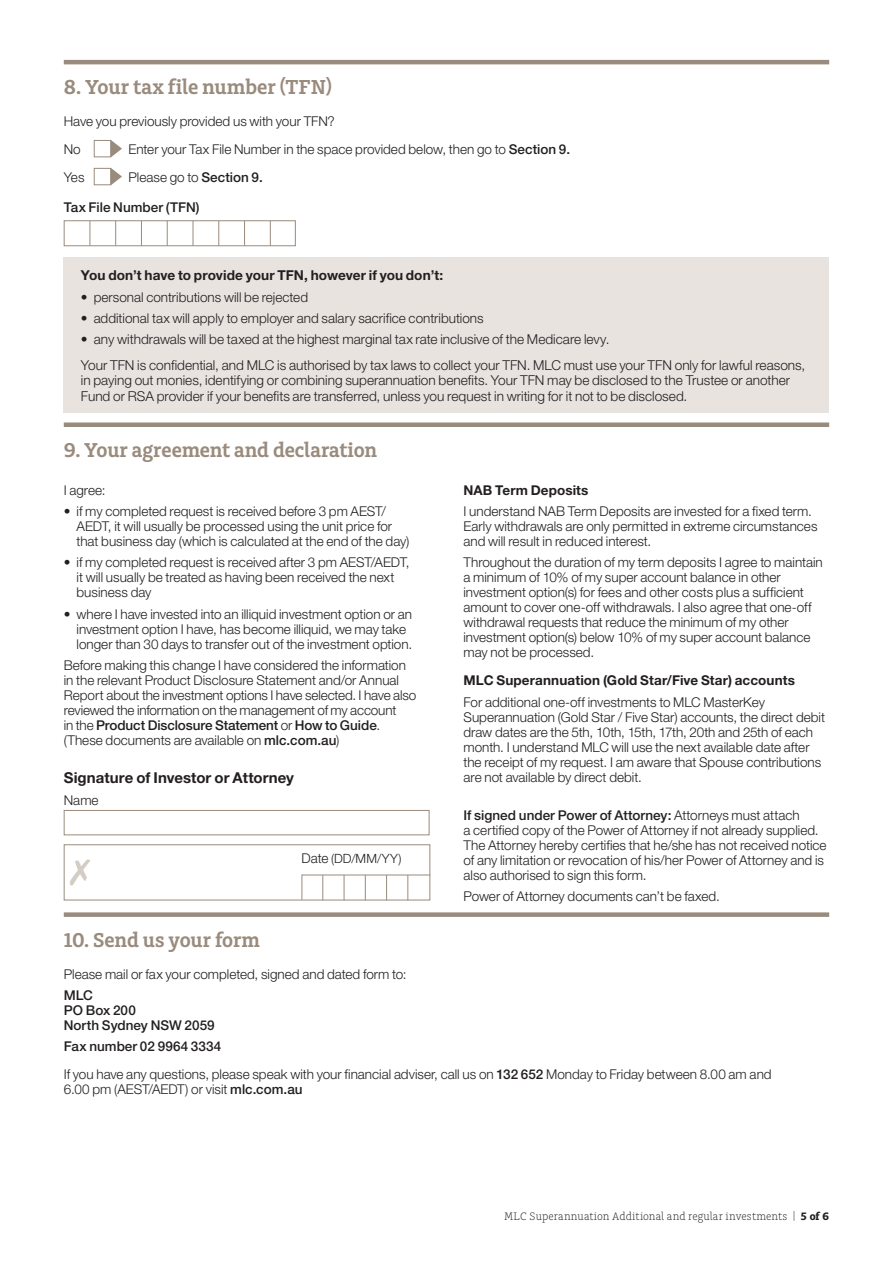
<style>
.page{position:relative;width:893px;height:1263px;background:#fff}
.page>*{position:absolute;margin:0;border:0;box-sizing:border-box;transform-origin:0 0}
.t1{font:600 21.15px "Charlie Std";letter-spacing:.005em;color:#998b7d}
.t2{font:600 21px "Charlie Std";letter-spacing:-.005em;color:#998b7d}
.t3{font:700 15px "Helvetica Neue LT Std";letter-spacing:.005em;color:#231f20}
.t4{font:300 13.65px/25.8px "Helvetica Neue LT Std";color:#231f20}
.t5{font:700 13.65px "Helvetica Neue LT Std";letter-spacing:.005em;color:#231f20}
.t6{font:300 13.5px/15px "Helvetica Neue LT Std";color:#231f20}
.t7{font:700 13.5px "Helvetica Neue LT Std";letter-spacing:.01em;color:#231f20}
.t8{font:500 13.5px/15px "Helvetica Neue LT Std";color:#231f20}
.t9{font:300 12.75px "Helvetica Neue LT Std";color:#231f20}
.t10{font:300 11.4px "Charlie Std";letter-spacing:.01em;color:#231f20}
.s1{font-weight:500}
.s2{font-size:13.5px}
.s3{font-size:11.25px}
.s4{font-weight:700;font-size:11.25px}
</style>
<div class="page">
<hr style="left:64px;top:60px;width:765px;height:4px;background:#998b7d">
<div style="left:64px;top:422px;width:765px;height:5px;background:#998b7d"></div>
<div style="left:64px;top:912px;width:765px;height:5px;background:#998b7d"></div>
<div style="left:94px;top:140px;width:17px;height:17px;background:#fff;border:1px solid #998b7d"></div>
<svg style="left:111px;top:140px;width:11px;height:17px"></svg>
<div style="left:94px;top:168px;width:17px;height:17px;background:#fff;border:1px solid #998b7d"></div>
<svg style="left:111px;top:168px;width:11px;height:17px"></svg>
<div style="left:64px;top:220px;width:232px;height:26px;background:#fff;border:1px solid #998b7d"></div>
<svg style="left:90px;top:221px;width:1px;height:25px"></svg>
<svg style="left:115px;top:221px;width:1px;height:25px"></svg>
<svg style="left:141px;top:221px;width:1px;height:25px"></svg>
<svg style="left:167px;top:221px;width:1px;height:25px"></svg>
<svg style="left:193px;top:221px;width:1px;height:25px"></svg>
<svg style="left:218px;top:221px;width:1px;height:25px"></svg>
<svg style="left:244px;top:221px;width:1px;height:25px"></svg>
<svg style="left:270px;top:221px;width:1px;height:25px"></svg>
<div style="left:64px;top:258px;width:765px;height:155px;background:#e8e3df"></div>
<div style="left:64px;top:810px;width:365px;height:25px;border:1px solid #998b7d"></div>
<div style="left:64px;top:844px;width:366px;height:56px;border:1px solid #998b7d"></div>
<svg style="left:301px;top:874px;width:130px;height:26px"></svg>
<svg style="left:70px;top:859px;width:20px;height:26px"></svg>
<h1 class="t1" style="left:64px;top:75px;width:270px">8. Your tax file number (TFN)</h1>
<p class="t6" style="left:64px;top:107px;width:273px;line-height:27.9px">Have you previously provided us with your TFN?<br>No</p>
<p class="t6" style="left:128px;top:142px;width:443px">Enter your Tax File Number in the space provided below, then go to <span class="s1">Section 9.</span></p>
<p class="t6" style="left:64px;top:170px;width:22px">Yes</p>
<p class="t6" style="left:128px;top:170px;width:136px">Please go to <span class="s1">Section 9.</span></p>
<p class="t8" style="left:64px;top:200px;width:137px">Tax File Number (TFN)</p>
<p class="t5" style="left:81px;top:267px;width:364px">You don’t have to provide your TFN, however if you don’t:</p>
<p class="t6" style="left:81px;top:289px;width:229px">• personal contributions will be rejected</p>
<p class="t6" style="left:81px;top:310px;width:404px">• additional tax will apply to employer and salary sacrifice contributions</p>
<p class="t4" style="left:81px;top:326px;width:726px">• any withdrawals will be taxed at the highest marginal tax rate inclusive of the Medicare levy.<br>Your TFN is confidential, and MLC is authorised by tax laws to collect your TFN. MLC must use your TFN only for lawful reasons,</p>
<p class="t4" style="left:81px;top:373px;width:711px;line-height:15.1px">in paying out monies, identifying or combining superannuation benefits. Your TFN may be disclosed to the Trustee or another<br>Fund or RSA provider if your benefits are transferred, unless you request in writing for it not to be disclosed.</p>
<h2 class="t2" style="left:64px;top:438px;width:315px">9. Your agreement and declaration</h2>
<p class="t6" style="left:64px;top:482px;width:43px">I agree:</p>
<p class="t6" style="left:77px;top:503px;width:335px;text-indent:-13px">• if my completed request is received before 3 pm AEST/<br>AEDT, it will usually be processed using the unit price for that business day (which is calculated at the end of the day)</p>
<p class="t6" style="left:77px;top:555px;width:334px;text-indent:-13px">• if my completed request is received after 3 pm AEST/AEDT, it will usually be treated as having been received the next business day</p>
<p class="t6" style="left:77px;top:606px;width:337px;text-indent:-13px">• where I have invested into an illiquid investment option or an investment option I have, has become illiquid, we may take longer than 30 days to transfer out of the investment option.</p>
<p class="t6" style="left:64px;top:657px;width:354px">Before making this change I have considered the information in the relevant Product Disclosure Statement and/or Annual Report about the investment options I have selected. I have also reviewed the information on the management of my account<br>in the <span class="s1">Product Disclosure Statement</span> or <span class="s1">How to Guide</span>. (These documents are available on <span class="s1">mlc.com.au</span>)</p>
<p class="t3" style="left:64px;top:768px;width:232px">Signature of Investor or Attorney</p>
<p class="t6" style="left:64px;top:792px;width:36px">Name</p>
<p class="t7" style="left:463px;top:481px;width:126px">NAB Term Deposits</p>
<p class="t6" style="left:463px;top:503px;width:356px">I understand NAB Term Deposits are invested for a fixed term.<br>Early withdrawals are only permitted in extreme circumstances and will result in reduced interest.</p>
<p class="t6" style="left:463px;top:555px;width:361px">Throughout the duration of my term deposits I agree to maintain a minimum of 10% of my super account balance in other investment option(s) for fees and other costs plus a sufficient amount to cover one-off withdrawals. I also agree that one-off withdrawal requests that reduce the minimum of my other investment option(s) below 10% of my super account balance may not be processed.</p>
<p class="t7" style="left:463px;top:672px;width:333px">MLC Superannuation (Gold Star/Five Star) accounts</p>
<p class="t6" style="left:463px;top:694px;width:363px">For additional one-off investments to MLC MasterKey Superannuation (Gold Star / Five Star) accounts, the direct debit draw dates are the 5th, 10th, 15th, 17th, 20th and 25th of each month. I understand MLC will use the next available date after the receipt of my request. I am aware that Spouse contributions are not available by direct debit.</p>
<p class="t9" style="left:302px;top:851px;width:101px"><span class="s2">Date</span> (DD/MM/YY)</p>
<p class="t6" style="left:463px;top:807px;width:365px"><span class="s1">If signed under Power of Attorney:</span> Attorneys must attach<br>a certified copy of the Power of Attorney if not already supplied.<br>The Attorney hereby certifies that he/she has not received notice of any limitation or revocation of his/her Power of Attorney and is also authorised to sign this form.</p>
<p class="t6" style="left:463px;top:888px;width:258px">Power of Attorney documents can’t be faxed.</p>
<h2 class="t2" style="left:64px;top:928px;width:198px">10. Send us your form</h2>
<p class="t6" style="left:64px;top:966px;width:344px">Please mail or fax your completed, signed and dated form to:</p>
<p class="t8" style="left:64px;top:987px;width:152px">MLC<br>PO Box 200<br>North Sydney NSW 2059</p>
<p class="t6" style="left:64px;top:1032px;width:709px;line-height:27.8px"><span class="s1">Fax number 02 9964 3334<br></span>If you have any questions, please speak with your financial adviser, call us on <span class="s1">132 652</span> Monday to Friday between 8.00 am and</p>
<p class="t6" style="left:64px;top:1081px;width:240px">6.00 pm (AEST/AEDT) or visit <span class="s1">mlc.com.au</span></p>
<p class="t10" style="left:504px;top:1210px;width:327px">MLC Superannuation Additional and regular investments <span class="s3">|</span> <span class="s4">5 of 6</span></p>
</div>
